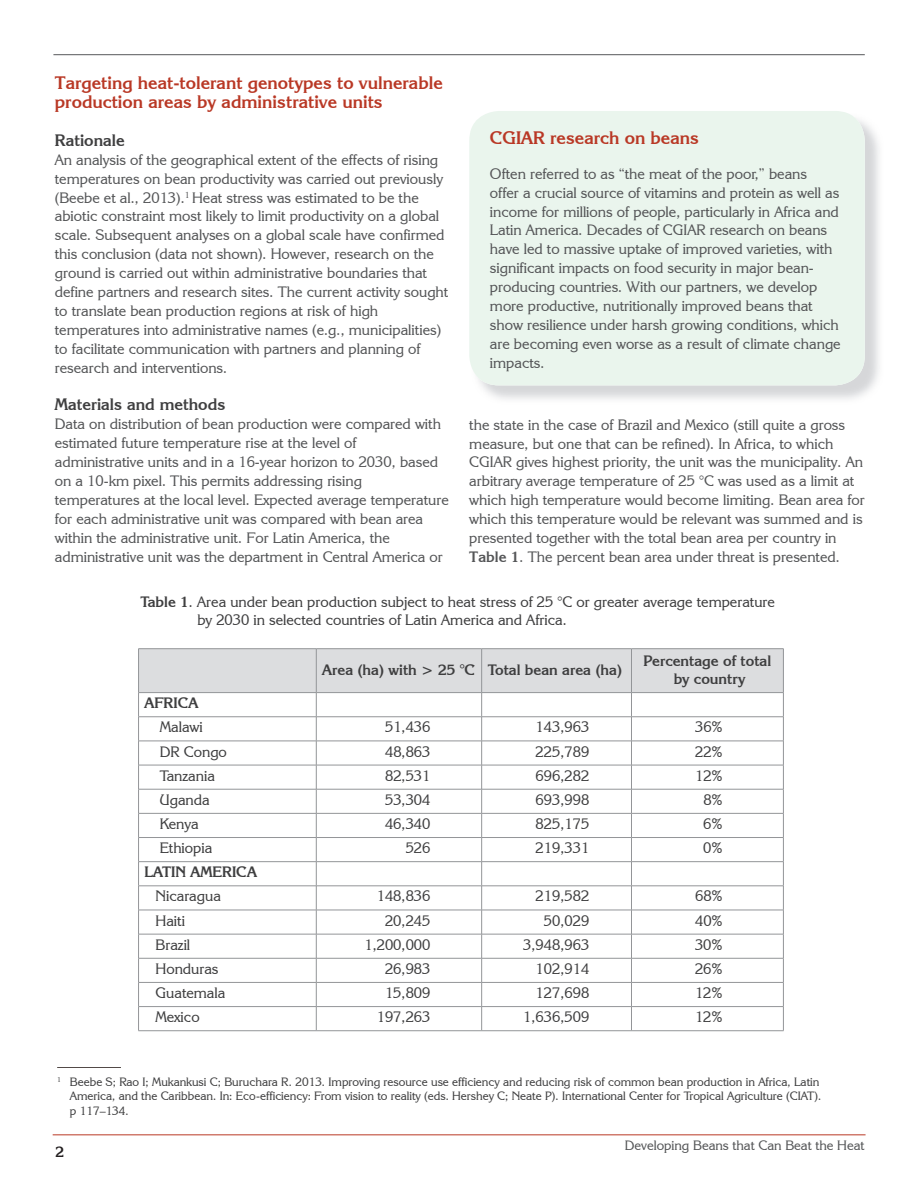
<style>
.page{position:relative;width:918px;height:1188px;background:#fff}
.page>*{position:absolute;margin:0;border:0;box-sizing:border-box;transform-origin:0 0}
.t1{font:700 18px/18.9px "Korinna IT Cby BT";color:#b93825}
.t2{font:700 16.5px "Korinna IT Cby BT";color:#3e3e3f}
.t3{font:15px/18.9px "Korinna IT Cby BT";color:#545557}
.t4{font:15px/18px "Korinna IT Cby BT";color:#3e3e3f}
.t5{font:700 15px/18px "Korinna IT Cby BT";color:#3e3e3f;text-align:center}
.t6{font:700 15px "Korinna IT Cby BT";color:#231f20}
.t7{font:13.5px "Korinna IT Cby BT";color:#545557}
.t8{font:12px/14.4px "Korinna IT Cby BT";color:#3e3e3f}
.s1{font-weight:700}
</style>
<div class="page">
<hr style="left:53px;top:1134px;width:813px;height:1px;background:#b93825">
<hr style="left:53px;top:54px;width:812px;height:1px;background:#57585a">
<hr style="left:138px;top:648px;width:178px;height:1px;background:#939598">
<hr style="left:316px;top:648px;width:166px;height:1px;background:#939598">
<hr style="left:482px;top:648px;width:149px;height:1px;background:#939598">
<hr style="left:631px;top:648px;width:153px;height:1px;background:#939598">
<svg style="left:138px;top:649px;width:646px;height:381px"></svg>
<hr style="left:138px;top:1030px;width:178px;height:1px;background:#939598">
<hr style="left:316px;top:1030px;width:166px;height:1px;background:#939598">
<hr style="left:482px;top:1030px;width:149px;height:1px;background:#939598">
<hr style="left:631px;top:1030px;width:153px;height:1px;background:#939598">
<div style="left:469px;top:111px;width:396px;height:274px;background:#eaf5ed"></div>
<hr style="left:57px;top:1067px;width:64px;height:1px;background:#524a47">
<p class="t1" style="left:55px;top:73px;width:389px">Targeting heat-tolerant genotypes to vulnerable production areas by administrative units</p>
<p class="t2" style="left:55px;top:130px;width:72px">Rationale</p>
<p class="t3" style="left:55px;top:150px;width:395px">An analysis of the geographical extent of the effects of rising temperatures on bean productivity was carried out previously (Beebe et al., 2013).<sup>1</sup> Heat stress was estimated to be the abiotic constraint most likely to limit productivity on a global scale. Subsequent analyses on a global scale have confirmed this conclusion (data not shown). However, research on the ground is carried out within administrative boundaries that define partners and research sites. The current activity sought to translate bean production regions at risk of high temperatures into administrative names (e.g., municipalities) to facilitate communication with partners and planning of research and interventions.</p>
<p class="t2" style="left:55px;top:395px;width:172px">Materials and methods</p>
<p class="t3" style="left:55px;top:414px;width:396px">Data on distribution of bean production were compared with estimated future temperature rise at the level of administrative units and in a 16-year horizon to 2030, based on a 10-km pixel. This permits addressing rising temperatures at the local level. Expected average temperature for each administrative unit was compared with bean area within the administrative unit. For Latin America, the administrative unit was the department in Central America or</p>
<p class="t3" style="left:469px;top:415px;width:397px">the state in the case of Brazil and Mexico (still quite a gross measure, but one that can be refined). In Africa, to which CGIAR gives highest priority, the unit was the municipality. An arbitrary average temperature of 25 °C was used as a limit at which high temperature would become limiting. Bean area for which this temperature would be relevant was summed and is presented together with the total bean area per country in <span class="s1">Table 1</span>. The percent bean area under threat is presented.</p>
<p class="t4" style="left:197px;top:593px;width:579px;text-indent:-57px"><span class="s1">Table 1</span>. Area under bean production subject to heat stress of 25 °C or greater average temperature by 2030 in selected countries of Latin America and Africa.</p>
<p class="t5" style="left:322px;top:661px;width:301px">Area (ha) with &gt; 25 °C Total bean area (ha)</p>
<p class="t5" style="left:644px;top:652px;width:129px">Percentage of total by country</p>
<p class="t5" style="left:145px;top:694px;width:55px">AFRICA</p>
<p class="t4" style="left:160px;top:718px;width:45px">Malawi</p>
<p class="t4" style="left:385px;top:718px;width:47px">51,436</p>
<p class="t4" style="left:536px;top:718px;width:55px">143,963</p>
<p class="t4" style="left:695px;top:718px;width:29px">36%</p>
<p class="t4" style="left:160px;top:742px;width:69px">DR Congo</p>
<p class="t4" style="left:385px;top:742px;width:47px">48,863</p>
<p class="t4" style="left:536px;top:742px;width:55px">225,789</p>
<p class="t4" style="left:695px;top:742px;width:29px">22%</p>
<p class="t4" style="left:160px;top:766px;width:57px">Tanzania</p>
<p class="t4" style="left:385px;top:766px;width:47px">82,531</p>
<p class="t4" style="left:536px;top:766px;width:55px">696,282</p>
<p class="t4" style="left:695px;top:766px;width:29px">12%</p>
<p class="t4" style="left:160px;top:790px;width:51px">Uganda</p>
<p class="t4" style="left:385px;top:790px;width:47px">53,304</p>
<p class="t4" style="left:536px;top:790px;width:55px">693,998</p>
<p class="t4" style="left:703px;top:790px;width:21px">8%</p>
<p class="t4" style="left:160px;top:815px;width:40px">Kenya</p>
<p class="t4" style="left:385px;top:815px;width:47px">46,340</p>
<p class="t4" style="left:536px;top:815px;width:55px">825,175</p>
<p class="t4" style="left:703px;top:815px;width:21px">6%</p>
<p class="t4" style="left:160px;top:839px;width:54px">Ethiopia</p>
<p class="t4" style="left:406px;top:839px;width:26px">526</p>
<p class="t4" style="left:536px;top:839px;width:55px">219,331</p>
<p class="t4" style="left:703px;top:839px;width:21px">0%</p>
<p class="t5" style="left:145px;top:863px;width:114px">LATIN AMERICA</p>
<p class="t4" style="left:156px;top:887px;width:67px">Nicaragua</p>
<p class="t4" style="left:377px;top:887px;width:55px">148,836</p>
<p class="t4" style="left:536px;top:887px;width:55px">219,582</p>
<p class="t4" style="left:695px;top:887px;width:29px">68%</p>
<p class="t4" style="left:156px;top:911px;width:31px">Haiti</p>
<p class="t4" style="left:385px;top:911px;width:47px">20,245</p>
<p class="t4" style="left:544px;top:911px;width:47px">50,029</p>
<p class="t4" style="left:695px;top:911px;width:29px">40%</p>
<p class="t4" style="left:156px;top:935px;width:36px">Brazil</p>
<p class="t4" style="left:364px;top:935px;width:68px">1,200,000</p>
<p class="t4" style="left:523px;top:935px;width:68px">3,948,963</p>
<p class="t4" style="left:695px;top:935px;width:29px">30%</p>
<p class="t4" style="left:156px;top:959px;width:65px">Honduras</p>
<p class="t4" style="left:385px;top:959px;width:47px">26,983</p>
<p class="t4" style="left:536px;top:959px;width:55px">102,914</p>
<p class="t4" style="left:695px;top:959px;width:29px">26%</p>
<p class="t4" style="left:156px;top:984px;width:71px">Guatemala</p>
<p class="t4" style="left:385px;top:984px;width:47px">15,809</p>
<p class="t4" style="left:536px;top:984px;width:55px">127,698</p>
<p class="t4" style="left:695px;top:984px;width:29px">12%</p>
<p class="t4" style="left:156px;top:1008px;width:46px">Mexico</p>
<p class="t4" style="left:377px;top:1008px;width:55px">197,263</p>
<p class="t4" style="left:523px;top:1008px;width:68px">1,636,509</p>
<p class="t4" style="left:695px;top:1008px;width:29px">12%</p>
<p class="t1" style="left:490px;top:128px;width:211px">CGIAR research on beans</p>
<p class="t3" style="left:490px;top:164px;width:352px">Often referred to as “the meat of the poor,” beans<br>offer a crucial source of vitamins and protein as well as income for millions of people, particularly in Africa and Latin America. Decades of CGIAR research on beans have led to massive uptake of improved varieties, with significant impacts on food security in major bean&shy;producing countries. With our partners, we develop more productive, nutritionally improved beans that show resilience under harsh growing conditions, which are becoming even worse as a result of climate change impacts.</p>
<p class="t8" style="left:70px;top:1074px;width:753px;text-indent:-13px"><sup>1</sup> Beebe S; Rao I; Mukankusi C; Buruchara R. 2013. Improving resource use efficiency and reducing risk of common bean production in Africa, Latin<br>America, and the Caribbean. In: Eco-efficiency: From vision to reality (eds. Hershey C; Neate P). International Center for Tropical Agriculture (CIAT). p 117–134.</p>
<p class="t6" style="left:55px;top:1143px;width:10px">2</p>
<p class="t7" style="left:625px;top:1137px;width:241px">Developing Beans that Can Beat the Heat</p>
</div>
